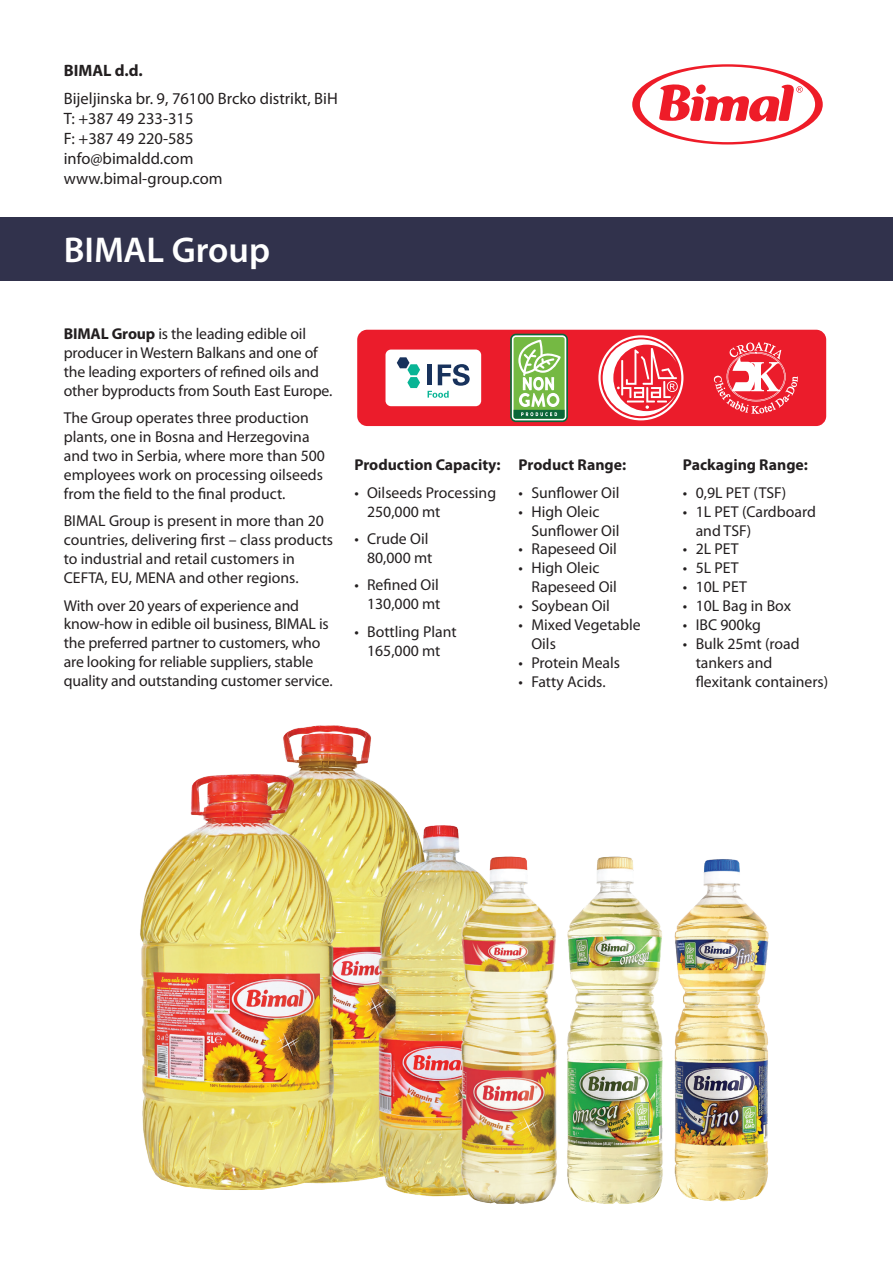
<style>
.page{position:relative;width:893px;height:1263px;background:#fff}
.page>*{position:absolute;margin:0;border:0;box-sizing:border-box;transform-origin:0 0}
.t1{font:600 36px "Myriad Pro";color:#fff}
.t2{font:16.5px/19.8px "Myriad Pro";color:#231f20}
.t3{font:700 16.5px "Myriad Pro";color:#231f20}
.t4{font:15.75px/18.9px "Myriad Pro";color:#231f20}
.t5{font:700 15.75px "Myriad Pro";color:#231f20}
.s1{font-weight:700}
</style>
<div class="page">
<div style="left:357px;top:330px;width:469px;height:96px;background:#eb1c2b;border-radius:10px"></div>
<img style="left:357px;top:329px;width:228px;height:21px">
<svg style="left:510px;top:334px;width:58px;height:88px;background:#8cbe77"></svg>
<div style="left:385px;top:350px;width:96px;height:56px;background:#fff;border-radius:5px"></div>
<svg style="left:397px;top:357px;width:23px;height:31px"></svg>
<svg style="left:428px;top:364px;width:42px;height:34px"></svg>
<svg style="left:598px;top:335px;width:85px;height:85px"></svg>
<svg style="left:714px;top:342px;width:84px;height:72px"></svg>
<div style="left:0;top:217px;width:893px;height:64px;background:#31324c"></div>
<img style="left:140px;top:725px;width:629px;height:479px">
<svg style="left:632px;top:64px;width:191px;height:81px"></svg>
<p class="t3" style="left:64px;top:60px;width:81px">BIMAL d.d.</p>
<p class="t2" style="left:64px;top:89px;width:276px">Bijeljinska br. 9, 76100 Brcko distrikt, BiH<br>T: +387 49 233-315<br>F: +387 49 220-585<br>info@bimaldd.com www.bimal-group.com</p>
<h1 class="t1" style="left:64px;top:227px;width:208px">BIMAL Group</h1>
<p class="t4" style="left:64px;top:324px;width:270px"><span class="s1">BIMAL Group</span> is the leading edible oil producer in Western Balkans and one of the leading exporters of refined oils and other byproducts from South East Europe.</p>
<p class="t4" style="left:64px;top:408px;width:263px">The Group operates three production plants, one in Bosna and Herzegovina and two in Serbia, where more than 500 employees work on processing oilseeds from the field to the final product.</p>
<p class="t4" style="left:64px;top:511px;width:271px">BIMAL Group is present in more than 20 countries, delivering first – class products to industrial and retail customers in CEFTA, EU, MENA and other regions.</p>
<p class="t4" style="left:64px;top:595px;width:270px">With over 20 years of experience and know-how in edible oil business, BIMAL is the preferred partner to customers, who are looking for reliable suppliers, stable quality and outstanding customer service.</p>
<p class="t5" style="left:354px;top:455px;width:148px">Production Capacity:</p>
<p class="t4" style="left:367px;top:483px;width:131px;text-indent:-13px">• Oilseeds Processing<br>250,000 mt</p>
<p class="t4" style="left:354px;top:529px;width:80px;text-align:right">• Crude Oil<br>80,000 mt</p>
<p class="t4" style="left:354px;top:575px;width:88px;text-align:right">• Refined Oil<br>130,000 mt</p>
<p class="t4" style="left:354px;top:622px;width:104px;text-align:center">• Bottling Plant<br>165,000 mt</p>
<p class="t5" style="left:519px;top:455px;width:109px">Product Range:</p>
<p class="t4" style="left:519px;top:483px;width:102px">• Sunflower Oil</p>
<p class="t4" style="left:531px;top:502px;width:90px;text-indent:-13px">• High Oleic<br>Sunflower Oil</p>
<p class="t4" style="left:519px;top:539px;width:100px">• Rapeseed Oil</p>
<p class="t4" style="left:531px;top:558px;width:87px;text-indent:-13px">• High Oleic<br>Rapeseed Oil</p>
<p class="t4" style="left:519px;top:596px;width:93px">• Soybean Oil</p>
<p class="t4" style="left:531px;top:615px;width:111px;text-indent:-13px">• Mixed Vegetable<br>Oils</p>
<p class="t4" style="left:519px;top:653px;width:103px">• Protein Meals</p>
<p class="t4" style="left:519px;top:672px;width:88px">• Fatty Acids.</p>
<p class="t5" style="left:683px;top:455px;width:127px">Packaging Range:</p>
<p class="t4" style="left:683px;top:483px;width:105px">• 0,9L PET (TSF)</p>
<p class="t4" style="left:696px;top:502px;width:122px;text-indent:-13px">• 1L PET (Cardboard and TSF)</p>
<p class="t4" style="left:683px;top:539px;width:57px">• 2L PET</p>
<p class="t4" style="left:683px;top:558px;width:57px">• 5L PET</p>
<p class="t4" style="left:683px;top:577px;width:65px">• 10L PET</p>
<p class="t4" style="left:683px;top:596px;width:110px">• 10L Bag in Box</p>
<p class="t4" style="left:683px;top:615px;width:79px">• IBC 900kg</p>
<p class="t4" style="left:696px;top:634px;width:134px;text-indent:-13px">• Bulk 25mt (road tankers and flexitank containers)</p>
</div>
